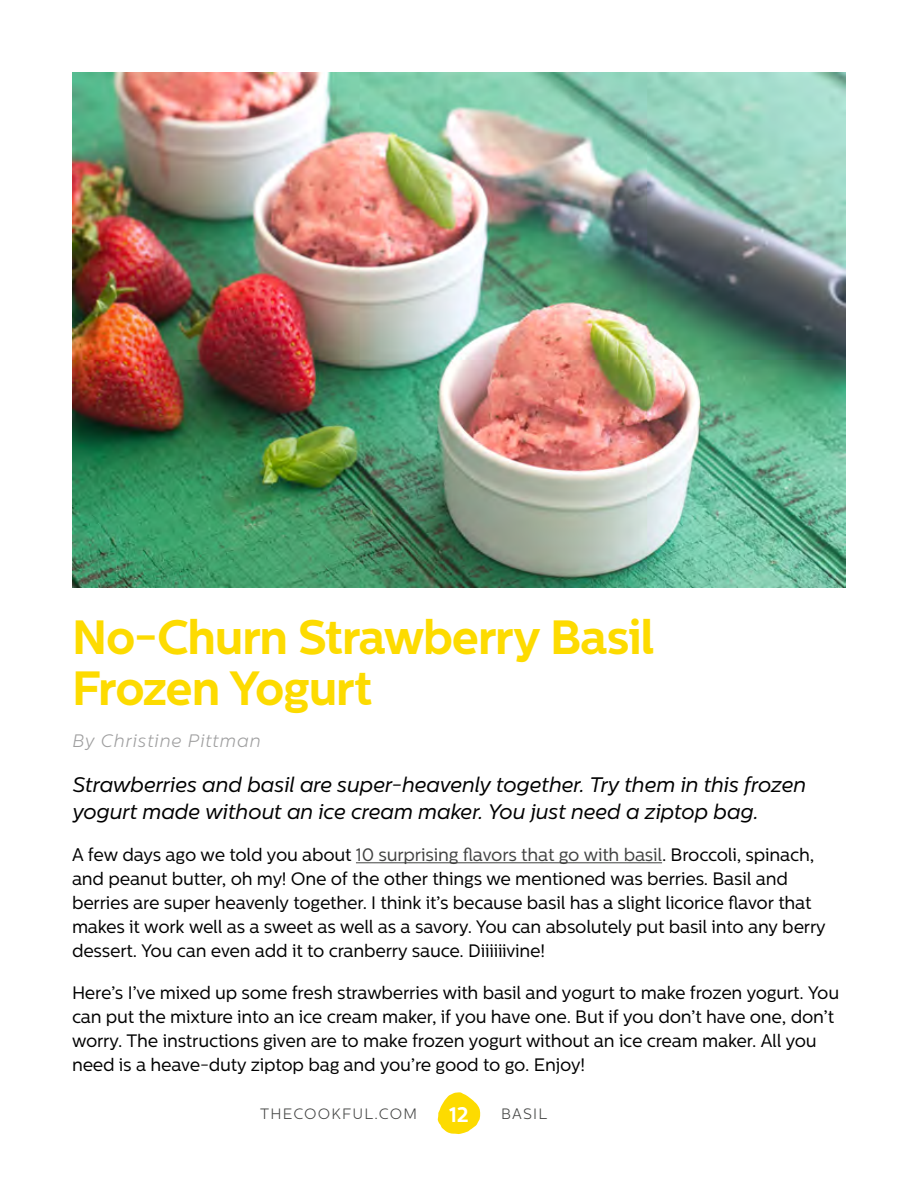
<style>
.page{position:relative;width:918px;height:1188px;background:#fff}
.page>*{position:absolute;margin:0;border:0;box-sizing:border-box;transform-origin:0 0}
.t1{font:700 48px/51px "Centrale Sans";letter-spacing:-.025em;color:#fddb00}
.t2{font:italic 21px/27px "Centrale Sans";letter-spacing:-.01em;color:#000}
.t3{font:700 21px "Centrale Sans";color:#fff}
.t4{font:18px/24px "Centrale Sans";letter-spacing:-.01em;color:#000}
.t5{font:italic 300 18px "Centrale Sans";letter-spacing:.04em;color:#9e9e9f}
.t6{font:300 15px "Centrale Sans";letter-spacing:.08em;color:#424342}
.s1{color:#424342}
</style>
<div class="page">
<svg style="left:438px;top:1092px;width:42px;height:42px"></svg>
<hr style="left:356px;top:862px;width:306px;height:1px;background:#424342">
<img style="left:72px;top:72px;width:774px;height:516px">
<h1 class="t1" style="left:72px;top:611px;width:584px">No-Churn Strawberry Basil<br>Frozen Yogurt</h1>
<p class="t5" style="left:72px;top:731px;width:190px">By Christine Pittman</p>
<p class="t2" style="left:72px;top:771px;width:735px">Strawberries and basil are super-heavenly together. Try them in this frozen yogurt made without an ice cream maker. You just need a ziptop bag.</p>
<p class="t4" style="left:72px;top:843px;width:755px">A few days ago we told you about <span class="s1">10 surprising flavors that go with basil</span>. Broccoli, spinach, and peanut butter, oh my! One of the other things we mentioned was berries. Basil and berries are super heavenly together. I think it’s because basil has a slight licorice flavor that makes it work well as a sweet as well as a savory. You can absolutely put basil into any berry dessert. You can even add it to cranberry sauce. Diiiiiivine!</p>
<p class="t4" style="left:72px;top:981px;width:769px">Here’s I’ve mixed up some fresh strawberries with basil and yogurt to make frozen yogurt. You can put the mixture into an ice cream maker, if you have one. But if you don’t have one, don’t worry. The instructions given are to make frozen yogurt without an ice cream maker. All you need is a heave-duty ziptop bag and you’re good to go. Enjoy!</p>
<p class="t6" style="left:260px;top:1105px;width:158px">THECOOKFUL.COM</p>
<p class="t3" style="left:449px;top:1102px;width:21px">12</p>
<p class="t6" style="left:501px;top:1105px;width:48px">BASIL</p>
</div>
